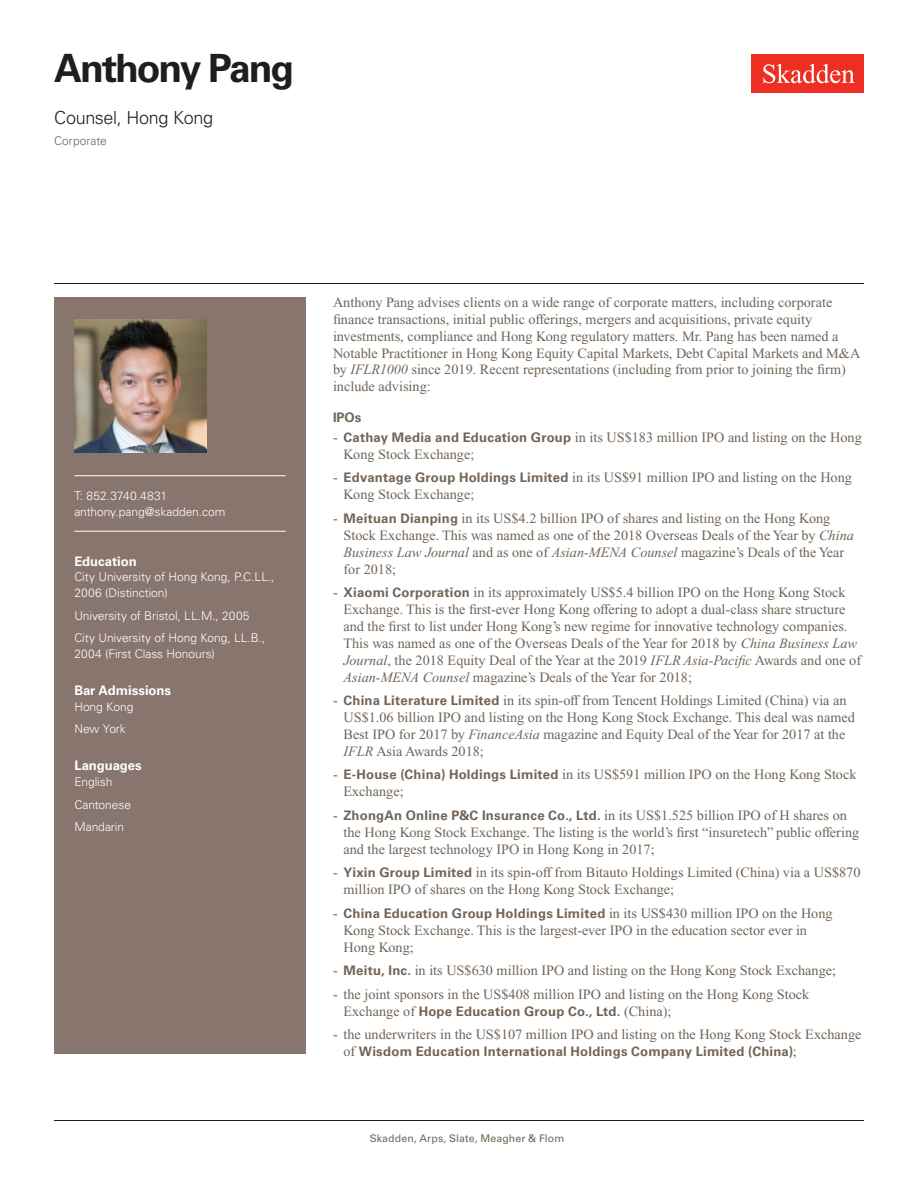
<style>
.page{position:relative;width:918px;height:1188px;background:#fff}
.page>*{position:absolute;margin:0;border:0;box-sizing:border-box;transform-origin:0 0}
.Name{font:700 39px "Univers LT Std";letter-spacing:-.055em;color:#1e1e1d}
.Title_and_Office{font:300 18px "Univers LT Std";letter-spacing:-.02em;color:#1e1e1d}
.Main_Body{font:14.25px/16.8px "Times New Roman PS Std";color:#726458}
.Main_Body_Subhead{font:700 13.2px "Univers LT Std";letter-spacing:.015em;color:#726458}
.Bar_Admission_Educat{font:700 13.2px "Univers LT Std";letter-spacing:-.005em;color:#fff}
.Sidebar_text{font:300 12px/15.8px "Univers LT Std";letter-spacing:-.005em;color:#fff}
.Email{font:300 12px "Univers LT Std";letter-spacing:-.005em;color:#fff}
.Phone_Number{font:300 12px "Univers LT Std";letter-spacing:.015em;color:#fff}
.Practice{font:300 12px "Univers LT Std";color:#726458}
.Folio{font:10.5px "Univers LT Std";letter-spacing:.01em;color:#726458}
.s1{font-style:italic}
.s2{font-family:"Univers LT Std";font-weight:700;font-size:13.2px}
.s3{font-family:"Times New Roman PS Std";font-weight:400;font-size:14.25px}
.s4{font-weight:700;color:#fff}
</style>
<div class="page">
<div style="left:752px;top:54px;width:112px;height:39px;background:#ee2e22"></div>
<svg style="left:763px;top:64px;width:92px;height:19px"></svg>
<div style="left:54px;top:297px;width:252px;height:756px;background:#87756e"></div>
<hr style="left:74px;top:475px;width:212px;height:1px;background:#fff">
<hr style="left:74px;top:531px;width:212px;height:1px;background:#fff">
<img style="left:74px;top:320px;width:132px;height:132px">
<hr style="left:54px;top:1120px;width:810px;height:1px;background:#1e1e1d">
<hr style="left:54px;top:283px;width:810px;height:1px;background:#1e1e1d">
<h1 class="Name" style="left:54px;top:46px;width:242px">Anthony Pang</h1>
<h2 class="Title_and_Office" style="left:54px;top:107px;width:161px">Counsel, Hong Kong</h2>
<h3 class="Practice" style="left:54px;top:134px;width:54px">Corporate</h3>
<p class="Phone_Number" style="left:74px;top:489px;width:94px">T: 852.3740.4831</p>
<p class="Email" style="left:74px;top:504px;width:153px">anthony.pang@skadden.com</p>
<p class="Bar_Admission_Educat" style="left:74px;top:553px;width:64px">Education</p>
<p class="Sidebar_text" style="left:74px;top:569px;width:202px">City University of Hong Kong, P.C.LL.,<br>2006 (Distinction)</p>
<p class="Sidebar_text" style="left:74px;top:608px;width:177px">University of Bristol, LL.M., 2005</p>
<p class="Sidebar_text" style="left:74px;top:630px;width:193px">City University of Hong Kong, LL.B.,<br>2004 (First Class Honours)</p>
<p class="Bar_Admission_Educat" style="left:74px;top:683px;width:98px">Bar Admissions</p>
<p class="Sidebar_text" style="left:74px;top:699px;width:61px">Hong Kong</p>
<p class="Sidebar_text" style="left:74px;top:721px;width:53px">New York</p>
<p class="Bar_Admission_Educat" style="left:74px;top:758px;width:69px">Languages</p>
<p class="Sidebar_text" style="left:74px;top:774px;width:40px">English</p>
<p class="Sidebar_text" style="left:74px;top:797px;width:58px">Cantonese</p>
<p class="Sidebar_text" style="left:74px;top:819px;width:51px">Mandarin</p>
<p class="Main_Body" style="left:333px;top:294px;width:529px">Anthony Pang advises clients on a wide range of corporate matters, including corporate finance transactions, initial public offerings, mergers and acquisitions, private equity investments, compliance and Hong Kong regulatory matters. Mr. Pang has been named a Notable Practitioner in Hong Kong Equity Capital Markets, Debt Capital Markets and M&amp;A by <span class="s1">IFLR1000</span> since 2019. Recent representations (including from prior to joining the firm) include advising:</p>
<p class="Main_Body_Subhead" style="left:333px;top:409px;width:30px">IPOs</p>
<p class="Main_Body" style="left:344px;top:429px;width:520px;text-indent:-10px">- <span class="s2">Cathay Media and Education Group</span> in its US$183 million IPO and listing on the Hong<br>Kong Stock Exchange;</p>
<p class="Main_Body" style="left:344px;top:469px;width:510px;text-indent:-10px">- <span class="s2">Edvantage Group Holdings Limited</span> in its US$91 million IPO and listing on the Hong<br>Kong Stock Exchange;</p>
<p class="Main_Body" style="left:344px;top:510px;width:512px;text-indent:-10px">- <span class="s2">Meituan Dianping</span> in its US$4.2 billion IPO of shares and listing on the Hong Kong Stock Exchange. This was named as one of the 2018 Overseas Deals of the Year by <span class="s1">China Business Law Journal</span> and as one of <span class="s1">Asian-MENA Counsel</span> magazine’s Deals of the Year for 2018;</p>
<p class="Main_Body" style="left:344px;top:584px;width:519px;text-indent:-10px">- <span class="s2">Xiaomi Corporation</span> in its approximately US$5.4 billion IPO on the Hong Kong Stock Exchange. This is the first-ever Hong Kong offering to adopt a dual-class share structure and the first to list under Hong Kong’s new regime for innovative technology companies.<br>This was named as one of the Overseas Deals of the Year for 2018 by <span class="s1">China Business Law Journal</span>, the 2018 Equity Deal of the Year at the 2019 <span class="s1">IFLR Asia-Pacific</span> Awards and one of <span class="s1">Asian-MENA Counsel</span> magazine’s Deals of the Year for 2018;</p>
<p class="Main_Body" style="left:344px;top:692px;width:513px;text-indent:-10px">- <span class="s2">China Literature Limited</span> in its spin-off from Tencent Holdings Limited (China) via an US$1.06 billion IPO and listing on the Hong Kong Stock Exchange. This deal was named Best IPO for 2017 by <span class="s1">FinanceAsia</span> magazine and Equity Deal of the Year for 2017 at the <span class="s1">IFLR</span> Asia Awards 2018;</p>
<p class="Main_Body" style="left:344px;top:766px;width:515px;text-indent:-10px">- <span class="s2">E-House (China) Holdings Limited</span> in its US$591 million IPO on the Hong Kong Stock<br>Exchange;</p>
<p class="Main_Body" style="left:344px;top:807px;width:517px;text-indent:-10px">- <span class="s2">ZhongAn Online P&amp;C Insurance Co., Ltd.</span> in its US$1.525 billion IPO of H shares on the Hong Kong Stock Exchange. The listing is the world’s first “insuretech” public offering and the largest technology IPO in Hong Kong in 2017;</p>
<p class="Main_Body" style="left:344px;top:864px;width:519px;text-indent:-10px">- <span class="s2">Yixin Group Limited</span> in its spin-off from Bitauto Holdings Limited (China) via a US$870 million IPO of shares on the Hong Kong Stock Exchange;</p>
<p class="Main_Body_Subhead" style="left:333px;top:905px;width:501px"><span class="s3">-</span> China Education Group Holdings Limited <span class="s3">in its US$430 million IPO on the Hong</span></p>
<p class="Main_Body" style="left:344px;top:922px;width:465px">Kong Stock Exchange. This is the largest-ever IPO in the education sector ever in<br>Hong Kong;</p>
<p class="Main_Body" style="left:333px;top:962px;width:505px">- <span class="s2">Meitu, Inc.</span> in its US$630 million IPO and listing on the Hong Kong Stock Exchange;</p>
<p class="Main_Body" style="left:333px;top:986px;width:478px">- the joint sponsors in the US$408 million IPO and listing on the Hong Kong Stock</p>
<p class="Main_Body_Subhead" style="left:344px;top:1003px;width:330px"><span class="s3">Exchange of</span> Hope Education Group Co., Ltd. <span class="s3">(China);</span></p>
<p class="Main_Body" style="left:333px;top:1026px;width:530px">- the underwriters in the US$107 million IPO and listing on the Hong Kong Stock Exchange</p>
<p class="Main_Body_Subhead" style="left:344px;top:1044px;width:455px"><span class="s3">of</span> Wisdom Education International Holdings Company Limited (China)<span class="s3">;</span></p>
<p class="Folio" style="left:354px;top:1132px;width:212px"><span class="s4">1</span> Skadden, Arps, Slate, Meagher &amp; Flom</p>
</div>
